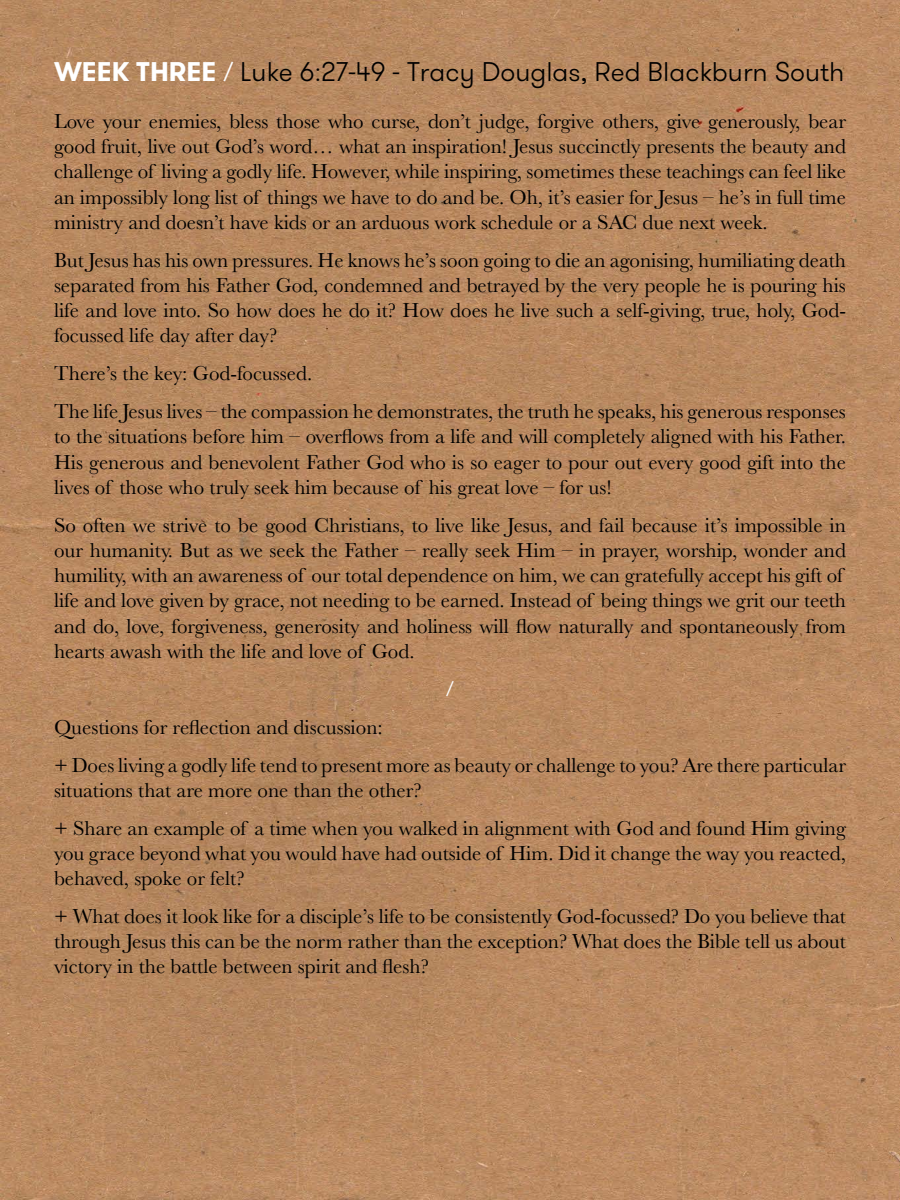
<style>
.page{position:relative;width:900px;height:1200px;background:#fff}
.page>*{position:absolute;margin:0;border:0;box-sizing:border-box;transform-origin:0 0}
.t1{font:300 27px "GT Walsheim Pro Trial";color:#000}
.t2{font:21px/25.2px "Baskerville";color:#000}
.t3{font:21px "Avenir";color:#fff}
.s1{font-weight:700;color:#fff}
.s2{font-family:"Avenir";font-weight:400;color:#fff}
.s3{font-family:"Avenir"}
</style>
<div class="page">
<img style="left:0;top:0;width:900px;height:1200px">
<p class="t1" style="left:54px;top:62px;width:792px"><span class="s1">WEEK THREE</span> <span class="s2">/</span> Luke 6<span class="s3">:</span>27-49 - Tracy Douglas, Red Blackburn South</p>
<p class="t2" style="left:54px;top:109px;width:794px;text-align:justify">Love your enemies, bless those who curse, don’t judge, forgive others, give generously, bear good fruit, live out God’s word… what an inspiration! Jesus succinctly presents the beauty and challenge of living a godly life. However, while inspiring, sometimes these teachings can feel like an impossibly long list of things we have to do and be. Oh, it’s easier for Jesus – he’s in full time ministry and doesn’t have kids or an arduous work schedule or a SAC due next week.</p>
<p class="t2" style="left:54px;top:248px;width:794px;text-align:justify">But Jesus has his own pressures. He knows he’s soon going to die an agonising, humiliating death separated from his Father God, condemned and betrayed by the very people he is pouring his life and love into. So how does he do it? How does he live such a self-giving, true, holy, God&shy;focussed life day after day?</p>
<p class="t2" style="left:54px;top:355px;width:793px;line-height:38px">There’s the key: God-focussed.<br>The life Jesus lives – the compassion he demonstrates, the truth he speaks, his generous responses</p>
<p class="t2" style="left:54px;top:424px;width:794px;text-align:justify">to the situations before him – overflows from a life and will completely aligned with his Father.<br>His generous and benevolent Father God who is so eager to pour out every good gift into the lives of those who truly seek him because of his great love – for us!</p>
<p class="t2" style="left:54px;top:513px;width:794px">So often we strive to be good Christians, to live like Jesus, and fail because it’s impossible in our humanity. But as we seek the Father – really seek Him – in prayer, worship, wonder and humility, with an awareness of our total dependence on him, we can gratefully accept his gift of life and love given by grace, not needing to be earned. Instead of being things we grit our teeth and do, love, forgiveness, generosity and holiness will flow naturally and spontaneously from hearts awash with the life and love of God.</p>
<p class="t3" style="left:446px;top:676px;width:9px">/</p>
<p class="t2" style="left:54px;top:708px;width:794px;line-height:38px">Questions for reflection and discussion:<br>+ Does living a godly life tend to present more as beauty or challenge to you? Are there particular</p>
<p class="t2" style="left:54px;top:771px;width:793px;line-height:38px">situations that are more one than the other?<br>+ Share an example of a time when you walked in alignment with God and found Him giving</p>
<p class="t2" style="left:54px;top:841px;width:794px">you grace beyond what you would have had outside of Him. Did it change the way you reacted, behaved, spoke or felt?</p>
<p class="t2" style="left:54px;top:904px;width:794px;text-align:justify">+ What does it look like for a disciple’s life to be consistently God-focussed? Do you believe that through Jesus this can be the norm rather than the exception? What does the Bible tell us about victory in the battle between spirit and flesh?</p>
</div>
